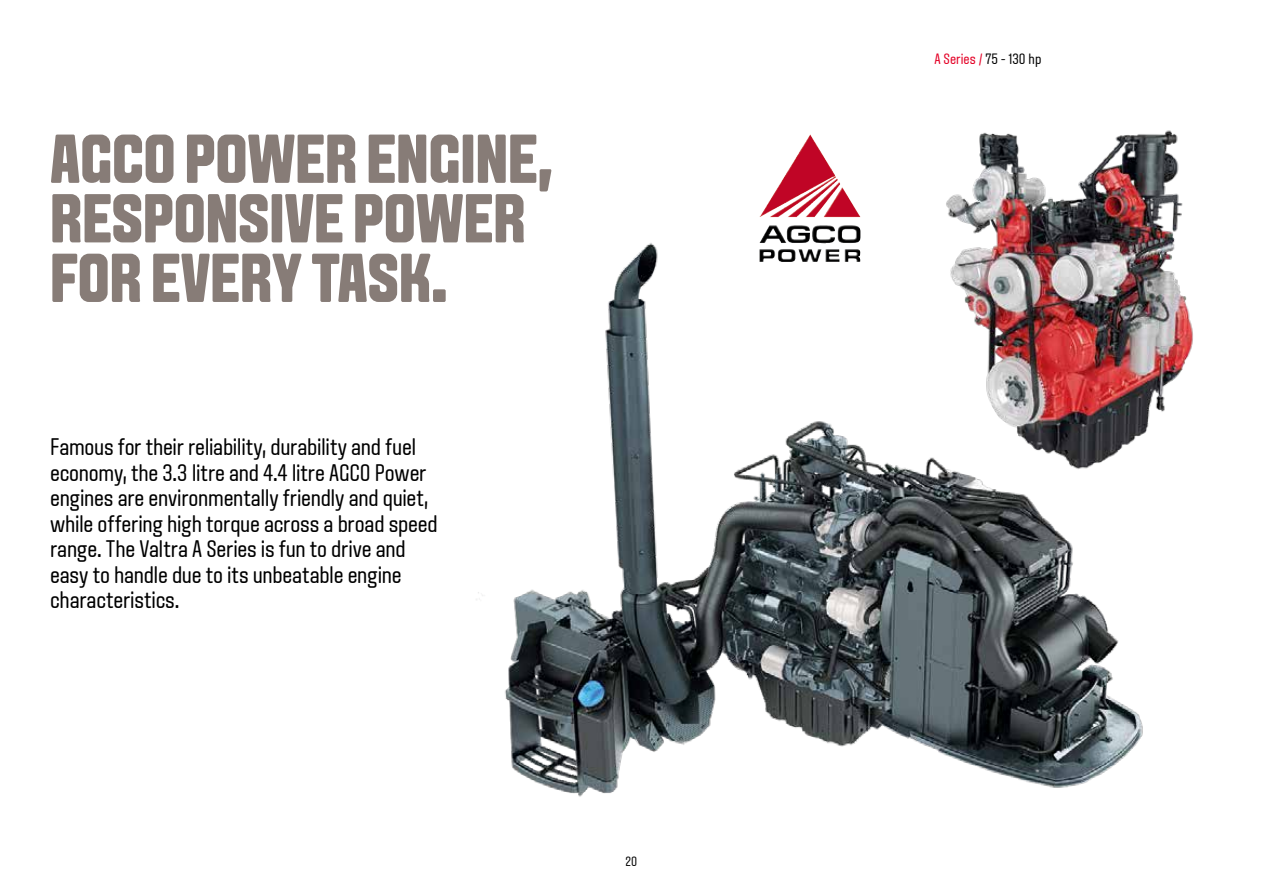
<style>
.page{position:relative;width:1263px;height:893px;background:#fff}
.page>*{position:absolute;margin:0;border:0;box-sizing:border-box;transform-origin:0 0}
.t1{font:800 69px/59.6px "Aveny T";color:#877c77}
.t2{font:24px/25.5px "Aveny T";letter-spacing:-.01em;color:#000}
.t3{font:15px "Aveny T";color:#e40026}
.t4{font:13.5px "Aveny T";color:#000}
.s1{color:#000}
</style>
<div class="page">
<img style="left:476px;top:180px;width:667px;height:617px">
<img style="left:941px;top:130px;width:252px;height:344px">
<img style="left:763px;top:135px;width:47px;height:77px">
<h1 class="t1" style="left:50px;top:130px;width:504px">AGCO POWER ENGINE,<br>RESPONSIVE POWER<br>FOR EVERY TASK.</h1>
<p class="t2" style="left:50px;top:434px;width:389px">Famous for their reliability, durability and fuel economy, the 3.3 litre and 4.4 litre AGCO Power engines are environmentally friendly and quiet, while offering high torque across a broad speed range. The Valtra A Series is fun to drive and easy to handle due to its unbeatable engine characteristics.</p>
<p class="t4" style="left:626px;top:854px;width:13px">20</p>
<p class="t3" style="left:934px;top:50px;width:108px">A Series / <span class="s1">75 - 130 hp</span></p>
</div>
